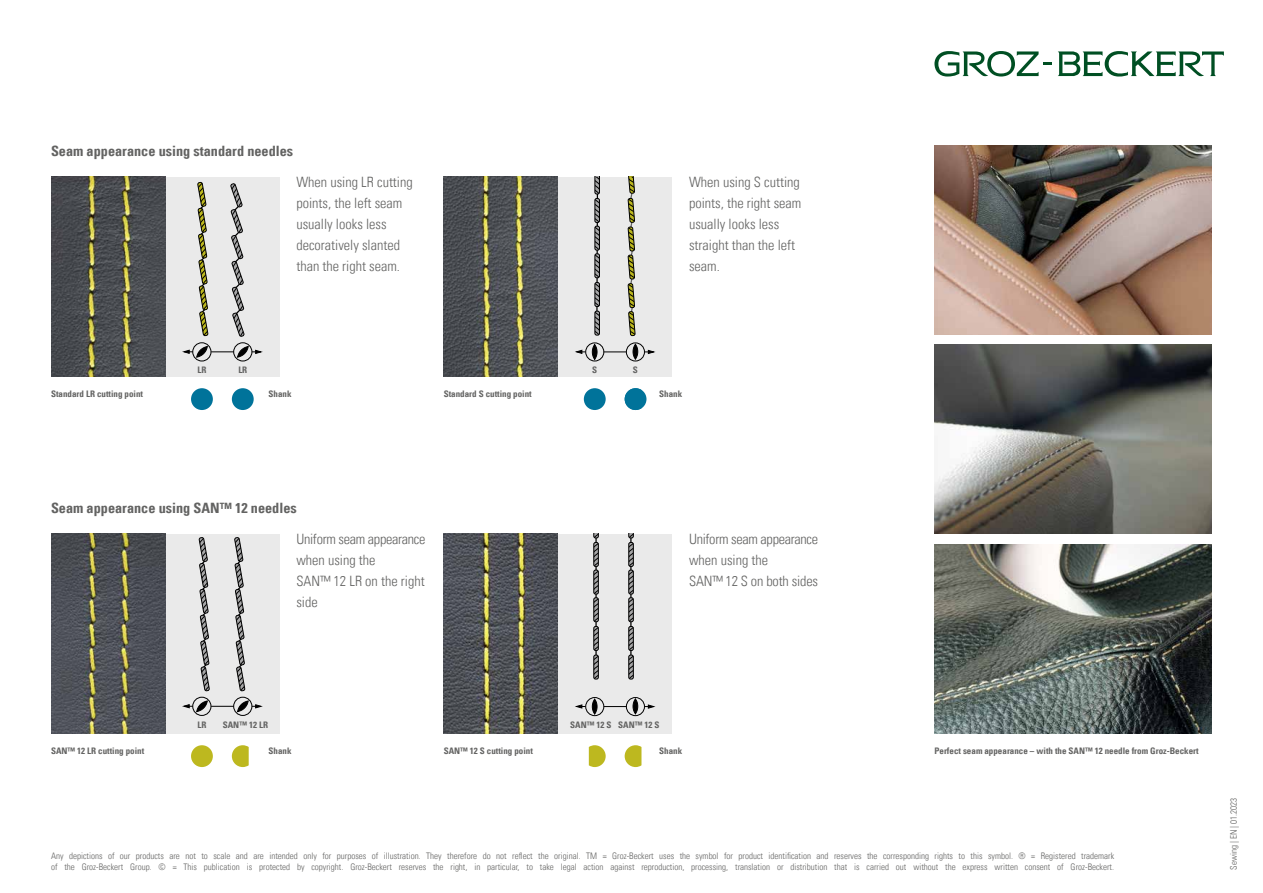
<style>
.page{position:relative;width:1263px;height:893px;background:#fff}
.page>*{position:absolute;margin:0;border:0;box-sizing:border-box;transform-origin:0 0}
.t1{font:14.25px/21px "Univers Com 47 Light Cond";color:#636362}
.t2{font:14.25px "Univers Com 67 Bold Cond";color:#636362}
.t3{font:9px/10.5px "Univers Com 47 Light Cond";color:#636362}
.t4{font:9px "Univers Com 67 Bold Cond";color:#636362}
</style>
<div class="page">
<svg style="left:1058px;top:51px;width:166px;height:26px"></svg>
<svg style="left:934px;top:51px;width:117px;height:26px"></svg>
<img style="left:934px;top:544px;width:278px;height:189px">
<img style="left:934px;top:145px;width:278px;height:189px">
<img style="left:934px;top:345px;width:278px;height:189px">
<div style="left:444px;top:534px;width:228px;height:199px;background:#eaeaea"></div>
<div style="left:51px;top:534px;width:228px;height:199px;background:#eaeaea"></div>
<div style="left:444px;top:177px;width:228px;height:199px;background:#eaeaea"></div>
<div style="left:51px;top:177px;width:228px;height:199px;background:#eaeaea"></div>
<img style="left:444px;top:177px;width:114px;height:199px">
<img style="left:51px;top:534px;width:114px;height:199px">
<img style="left:51px;top:177px;width:114px;height:199px">
<img style="left:444px;top:534px;width:114px;height:199px">
<svg style="left:182px;top:182px;width:80px;height:179px"></svg>
<svg style="left:594px;top:177px;width:6px;height:158px"></svg>
<div style="left:595px;top:311px;width:5px;height:24px;border:1px solid #000;border-radius:2px"></div>
<svg style="left:627px;top:177px;width:9px;height:159px"></svg>
<svg style="left:575px;top:342px;width:80px;height:19px"></svg>
<svg style="left:183px;top:537px;width:80px;height:179px"></svg>
<svg style="left:593px;top:534px;width:6px;height:145px"></svg>
<div style="left:593px;top:655px;width:6px;height:24px;border:1px solid #000;border-radius:2px"></div>
<svg style="left:575px;top:697px;width:80px;height:19px"></svg>
<svg style="left:628px;top:534px;width:5px;height:145px"></svg>
<div style="left:628px;top:655px;width:5px;height:24px;border:1px solid #000;border-radius:2px"></div>
<div style="left:191px;top:388px;width:22px;height:22px;background:#00739a;border-radius:50%"></div>
<div style="left:232px;top:388px;width:22px;height:22px;background:#00739a;border-radius:50%"></div>
<div style="left:625px;top:388px;width:21px;height:22px;background:#00739a;border-radius:50%"></div>
<div style="left:584px;top:388px;width:22px;height:22px;background:#00739a;border-radius:50%"></div>
<svg style="left:625px;top:388px;width:16px;height:22px"></svg>
<div style="left:191px;top:745px;width:22px;height:22px;background:#bdb81f;border-radius:50%"></div>
<svg style="left:625px;top:745px;width:16px;height:22px"></svg>
<svg style="left:589px;top:745px;width:17px;height:22px"></svg>
<svg style="left:232px;top:745px;width:17px;height:22px"></svg>
<h1 class="t2" style="left:51px;top:142px;width:244px">Seam appearance using standard needles</h1>
<h1 class="t1" style="left:296px;top:172px;width:118px">When using LR cutting points, the left seam usually looks less decoratively slanted than the right seam.</h1>
<h1 class="t1" style="left:689px;top:172px;width:114px">When using S cutting points, the right seam usually looks less straight than the left seam.</h1>
<p class="t4" style="left:51px;top:389px;width:94px">Standard LR cutting point</p>
<p class="t4" style="left:197px;top:364px;width:10px">LR</p>
<p class="t4" style="left:238px;top:364px;width:10px">LR</p>
<p class="t4" style="left:592px;top:364px;width:7px">S</p>
<p class="t4" style="left:633px;top:364px;width:7px">S</p>
<p class="t4" style="left:269px;top:389px;width:25px">Shank</p>
<p class="t4" style="left:444px;top:389px;width:90px">Standard S cutting point</p>
<p class="t4" style="left:659px;top:389px;width:25px">Shank</p>
<h1 class="t2" style="left:51px;top:499px;width:247px">Seam appearance using SAN™ 12 needles</h1>
<h1 class="t1" style="left:296px;top:529px;width:131px">Uniform seam appearance when using the<br>SAN™ 12 LR on the right side</h1>
<h1 class="t1" style="left:689px;top:529px;width:131px">Uniform seam appearance when using the<br>SAN™ 12 S on both sides</h1>
<p class="t4" style="left:51px;top:746px;width:95px">SAN™ 12 LR cutting point</p>
<p class="t4" style="left:197px;top:719px;width:10px">LR</p>
<p class="t4" style="left:223px;top:719px;width:47px">SAN™ 12 LR</p>
<p class="t4" style="left:570px;top:719px;width:91px">SAN™ 12 S SAN™ 12 S</p>
<p class="t4" style="left:269px;top:746px;width:25px">Shank</p>
<p class="t4" style="left:444px;top:746px;width:91px">SAN™ 12 S cutting point</p>
<p class="t4" style="left:934px;top:746px;width:266px">Perfect seam appearance – with the SAN™ 12 needle from Groz-Beckert</p>
<p class="t4" style="left:659px;top:746px;width:25px">Shank</p>
<p class="t3" style="left:51px;top:851px;width:1064px">Any depictions of our products are not to scale and are intended only for purposes of illustration. They therefore do not reflect the original. TM = Groz-Beckert uses the symbol for product identification and reserves the corresponding rights to this symbol. ® = Registered trademark of the Groz-Beckert Group. © = This publication is protected by copyright. Groz-Beckert reserves the right, in particular, to take legal action against reproduction, processing, translation or distribution that is carried out without the express written consent of Groz-Beckert.</p>
<p class="t3" style="left:1228px;top:870px;width:73px;rotate:-90deg">Sewing | EN | 01.2023</p>
</div>
